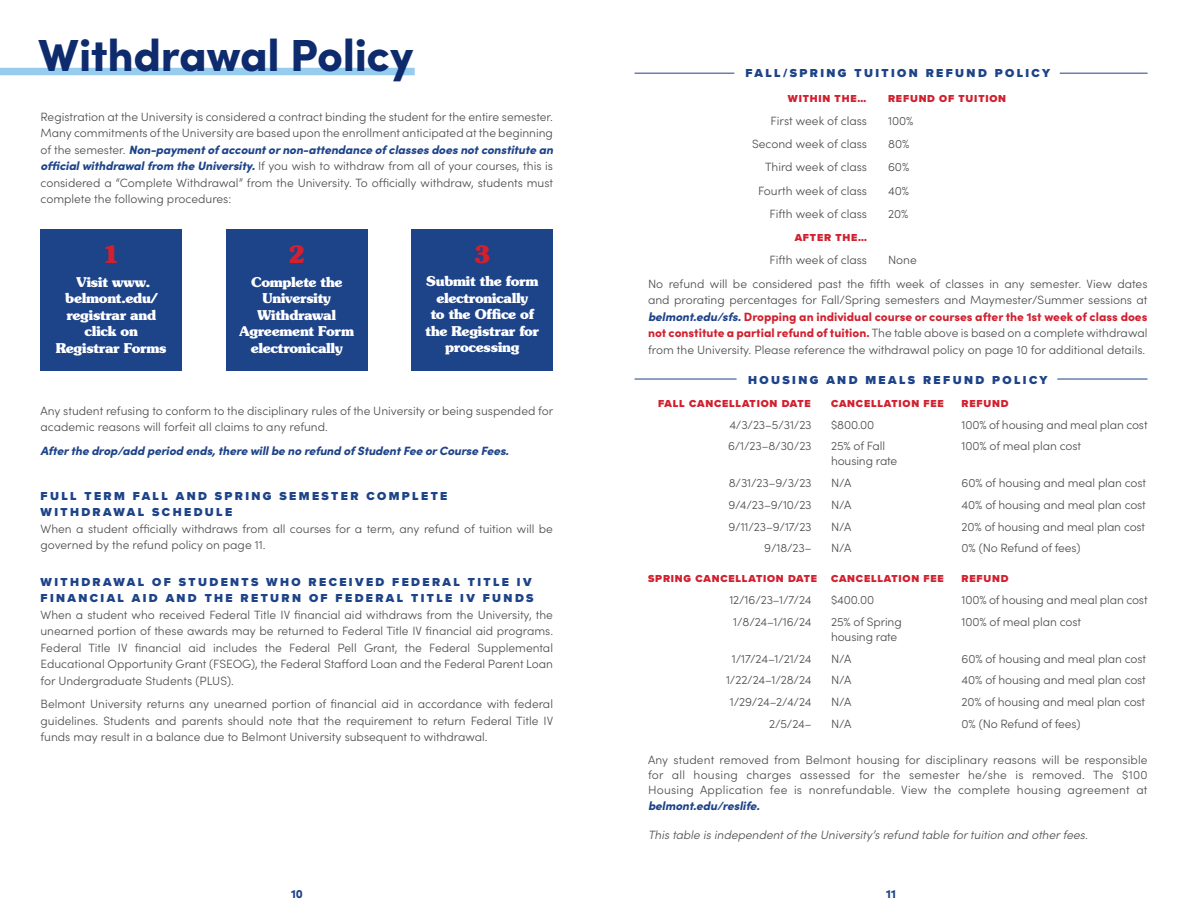
<style>
.page{position:relative;width:1188px;height:918px;background:#fff}
.page>*{position:absolute;margin:0;border:0;box-sizing:border-box;transform-origin:0 0}
.Header_Left_Aligned{font:900 45px "Sofia Pro";letter-spacing:-.005em;color:#0d2b6d}
.Body_Copy{font:700 24px "Souvenir";color:#d2202f}
.Body_Copy-2{font:700 13.5px/16.5px "Souvenir";letter-spacing:-.02em;color:#fff;text-align:center}
.Body_Copy-3{font:300 12px/16.5px "Sofia Pro";color:#4b4c4d}
.Body_Copy-4{font:900 12px/16.5px "Proxima Nova";letter-spacing:.2em;color:#1d4389}
.Body_Copy-5{font:italic 900 12px "Sofia Pro";letter-spacing:-.01em;color:#1d4389}
.Body_Copy-6{font:italic 300 12px "Sofia Pro";color:#4b4c4d}
.t1{font:900 12px "Sofia Pro";color:#1d4389}
.Body_Copy-7{font:900 10.5px "Proxima Nova";letter-spacing:.075em;color:#d2202f}
.s1{font-weight:900;font-style:italic;color:#1d4389}
.s2{font-weight:900;color:#d2202f}
</style>
<div class="page">
<div style="left:40px;top:230px;width:142px;height:141px;background:#1d4389"></div>
<div style="left:226px;top:230px;width:142px;height:141px;background:#1d4389"></div>
<div style="left:412px;top:229px;width:141px;height:142px;background:#1d4389"></div>
<hr style="left:635px;top:73px;width:99px;height:1px;background:#1d4389">
<hr style="left:1060px;top:73px;width:88px;height:1px;background:#1d4389">
<hr style="left:635px;top:379px;width:102px;height:1px;background:#1d4389">
<hr style="left:1057px;top:379px;width:91px;height:1px;background:#1d4389">
<div style="left:0;top:68px;width:415px;height:7px;background:#96ccee"></div>
<p class="Header_Left_Aligned" style="left:38px;top:20px;width:376px">Withdrawal Policy</p>
<p class="Body_Copy-3" style="left:40px;top:108px;width:514px">Registration at the University is considered a contract binding the student for the entire semester.<br>Many commitments of the University are based upon the enrollment anticipated at the beginning of the semester. <span class="s1">Non-payment of account or non-attendance of classes does not constitute an official withdrawal from the University.</span> If you wish to withdraw from all of your courses, this is considered a “Complete Withdrawal” from the University. To officially withdraw, students must complete the following procedures:</p>
<p class="Body_Copy" style="left:103px;top:239px;width:19px">1</p>
<p class="Body_Copy-2" style="left:56px;top:273px;width:112px">Visit www. belmont.edu/ registrar and click on<br>Registrar Forms</p>
<p class="Body_Copy" style="left:288px;top:239px;width:19px">2</p>
<p class="Body_Copy-2" style="left:240px;top:273px;width:116px">Complete the<br>University<br>Withdrawal<br>Agreement Form electronically</p>
<p class="Body_Copy" style="left:474px;top:239px;width:19px">3</p>
<p class="Body_Copy-2" style="left:426px;top:273px;width:115px">Submit the form electronically<br>to the Office of the Registrar for processing</p>
<p class="Body_Copy-3" style="left:40px;top:402px;width:514px">Any student refusing to conform to the disciplinary rules of the University or being suspended for academic reasons will forfeit all claims to any refund.</p>
<p class="Body_Copy-5" style="left:40px;top:441px;width:470px">After the drop/add period ends, there will be no refund of Student Fee or Course Fees.</p>
<p class="Body_Copy-4" style="left:40px;top:487px;width:408px">FULL TERM FALL AND SPRING SEMESTER COMPLETE<br>WITHDRAWAL SCHEDULE</p>
<p class="Body_Copy-3" style="left:40px;top:520px;width:514px">When a student officially withdraws from all courses for a term, any refund of tuition will be governed by the refund policy on page 11.</p>
<p class="Body_Copy-4" style="left:40px;top:574px;width:495px">WITHDRAWAL OF STUDENTS WHO RECEIVED FEDERAL TITLE IV<br>FINANCIAL AID AND THE RETURN OF FEDERAL TITLE IV FUNDS</p>
<p class="Body_Copy-3" style="left:40px;top:606px;width:514px">When a student who received Federal Title IV financial aid withdraws from the University, the unearned portion of these awards may be returned to Federal Title IV financial aid programs.<br>Federal Title IV financial aid includes the Federal Pell Grant, the Federal Supplemental Educational Opportunity Grant (FSEOG), the Federal Stafford Loan and the Federal Parent Loan for Undergraduate Students (PLUS).</p>
<p class="Body_Copy-3" style="left:40px;top:695px;width:514px;text-align:justify">Belmont University returns any unearned portion of financial aid in accordance with federal guidelines. Students and parents should note that the requirement to return Federal Title IV funds may result in a balance due to Belmont University subsequent to withdrawal.</p>
<p class="Body_Copy-4" style="left:746px;top:65px;width:306px">FALL/SPRING TUITION REFUND POLICY</p>
<p class="Body_Copy-7" style="left:788px;top:90px;width:80px">WITHIN THE…</p>
<p class="Body_Copy-7" style="left:888px;top:90px;width:120px">REFUND OF TUITION</p>
<p class="Body_Copy-3" style="left:771px;top:112px;width:98px">First week of class</p>
<p class="Body_Copy-3" style="left:888px;top:112px;width:27px">100%</p>
<p class="Body_Copy-3" style="left:752px;top:135px;width:116px">Second week of class</p>
<p class="Body_Copy-3" style="left:888px;top:135px;width:23px">80%</p>
<p class="Body_Copy-3" style="left:765px;top:158px;width:103px">Third week of class</p>
<p class="Body_Copy-3" style="left:888px;top:158px;width:23px">60%</p>
<p class="Body_Copy-3" style="left:758px;top:182px;width:110px">Fourth week of class</p>
<p class="Body_Copy-3" style="left:888px;top:182px;width:23px">40%</p>
<p class="Body_Copy-3" style="left:769px;top:205px;width:99px">Fifth week of class</p>
<p class="Body_Copy-3" style="left:888px;top:205px;width:22px">20%</p>
<p class="Body_Copy-7" style="left:795px;top:230px;width:74px">AFTER THE…</p>
<p class="Body_Copy-3" style="left:769px;top:251px;width:99px">Fifth week of class</p>
<p class="Body_Copy-3" style="left:888px;top:251px;width:30px">None</p>
<p class="Body_Copy-3" style="left:648px;top:275px;width:501px;text-align:justify">No refund will be considered past the fifth week of classes in any semester. View dates and prorating percentages for Fall/Spring semesters and Maymester/Summer sessions at <span class="s1">belmont.edu/sfs.</span> <span class="s2">Dropping an individual course or courses after the 1st week of class does not constitute a partial refund of tuition.</span> The table above is based on a complete withdrawal from the University. Please reference the withdrawal policy on page 10 for additional details.</p>
<p class="Body_Copy-4" style="left:748px;top:371px;width:301px">HOUSING AND MEALS REFUND POLICY</p>
<p class="Body_Copy-7" style="left:658px;top:396px;width:154px">FALL CANCELLATION DATE</p>
<p class="Body_Copy-7" style="left:831px;top:396px;width:114px">CANCELLATION FEE</p>
<p class="Body_Copy-7" style="left:962px;top:396px;width:48px">REFUND</p>
<p class="Body_Copy-3" style="left:729px;top:416px;width:84px">4/3/23–5/31/23</p>
<p class="Body_Copy-3" style="left:831px;top:416px;width:45px">$800.00</p>
<p class="Body_Copy-3" style="left:962px;top:416px;width:188px">100% of housing and meal plan cost</p>
<p class="Body_Copy-3" style="left:728px;top:437px;width:85px">6/1/23–8/30/23</p>
<p class="Body_Copy-3" style="left:831px;top:437px;width:56px">25% of Fall</p>
<p class="Body_Copy-3" style="left:962px;top:437px;width:121px">100% of meal plan cost</p>
<p class="Body_Copy-3" style="left:831px;top:452px;width:68px">housing rate</p>
<p class="Body_Copy-3" style="left:729px;top:474px;width:84px">8/31/23–9/3/23</p>
<p class="Body_Copy-3" style="left:831px;top:474px;width:22px">N/A</p>
<p class="Body_Copy-3" style="left:962px;top:474px;width:186px">60% of housing and meal plan cost</p>
<p class="Body_Copy-3" style="left:728px;top:496px;width:85px">9/4/23–9/10/23</p>
<p class="Body_Copy-3" style="left:831px;top:496px;width:22px">N/A</p>
<p class="Body_Copy-3" style="left:962px;top:496px;width:186px">40% of housing and meal plan cost</p>
<p class="Body_Copy-3" style="left:728px;top:518px;width:85px">9/11/23–9/17/23</p>
<p class="Body_Copy-3" style="left:831px;top:518px;width:22px">N/A</p>
<p class="Body_Copy-3" style="left:962px;top:518px;width:185px">20% of housing and meal plan cost</p>
<p class="Body_Copy-3" style="left:764px;top:539px;width:49px">9/18/23–</p>
<p class="Body_Copy-3" style="left:831px;top:539px;width:22px">N/A</p>
<p class="Body_Copy-3" style="left:962px;top:539px;width:121px">0% (No Refund of fees)</p>
<p class="Body_Copy-7" style="left:648px;top:571px;width:171px">SPRING CANCELLATION DATE</p>
<p class="Body_Copy-7" style="left:831px;top:571px;width:114px">CANCELLATION FEE</p>
<p class="Body_Copy-7" style="left:962px;top:571px;width:48px">REFUND</p>
<p class="Body_Copy-3" style="left:729px;top:591px;width:84px">12/16/23–1/7/24</p>
<p class="Body_Copy-3" style="left:831px;top:591px;width:45px">$400.00</p>
<p class="Body_Copy-3" style="left:962px;top:591px;width:188px">100% of housing and meal plan cost</p>
<p class="Body_Copy-3" style="left:733px;top:613px;width:80px">1/8/24–1/16/24</p>
<p class="Body_Copy-3" style="left:831px;top:613px;width:72px">25% of Spring</p>
<p class="Body_Copy-3" style="left:962px;top:613px;width:121px">100% of meal plan cost</p>
<p class="Body_Copy-3" style="left:831px;top:628px;width:68px">housing rate</p>
<p class="Body_Copy-3" style="left:732px;top:650px;width:81px">1/17/24–1/21/24</p>
<p class="Body_Copy-3" style="left:831px;top:650px;width:22px">N/A</p>
<p class="Body_Copy-3" style="left:962px;top:650px;width:186px">60% of housing and meal plan cost</p>
<p class="Body_Copy-3" style="left:726px;top:671px;width:87px">1/22/24–1/28/24</p>
<p class="Body_Copy-3" style="left:831px;top:671px;width:22px">N/A</p>
<p class="Body_Copy-3" style="left:962px;top:671px;width:186px">40% of housing and meal plan cost</p>
<p class="Body_Copy-3" style="left:730px;top:693px;width:83px">1/29/24–2/4/24</p>
<p class="Body_Copy-3" style="left:831px;top:693px;width:22px">N/A</p>
<p class="Body_Copy-3" style="left:962px;top:693px;width:185px">20% of housing and meal plan cost</p>
<p class="Body_Copy-3" style="left:769px;top:715px;width:44px">2/5/24–</p>
<p class="Body_Copy-3" style="left:831px;top:715px;width:22px">N/A</p>
<p class="Body_Copy-3" style="left:962px;top:715px;width:121px">0% (No Refund of fees)</p>
<p class="Body_Copy-3" style="left:648px;top:752px;width:501px;line-height:15px;text-align:justify">Any student removed from Belmont housing for disciplinary reasons will be responsible for all housing charges assessed for the semester he/she is removed. The $100<br>Housing Application fee is nonrefundable. View the complete housing agreement at</p>
<p class="Body_Copy-5" style="left:648px;top:797px;width:113px">belmont.edu/reslife.</p>
<p class="Body_Copy-6" style="left:648px;top:826px;width:441px">This table is independent of the University’s refund table for tuition and other fees.</p>
<p class="t1" style="left:291px;top:885px;width:13px">10</p>
<p class="t1" style="left:886px;top:885px;width:11px">11</p>
</div>
